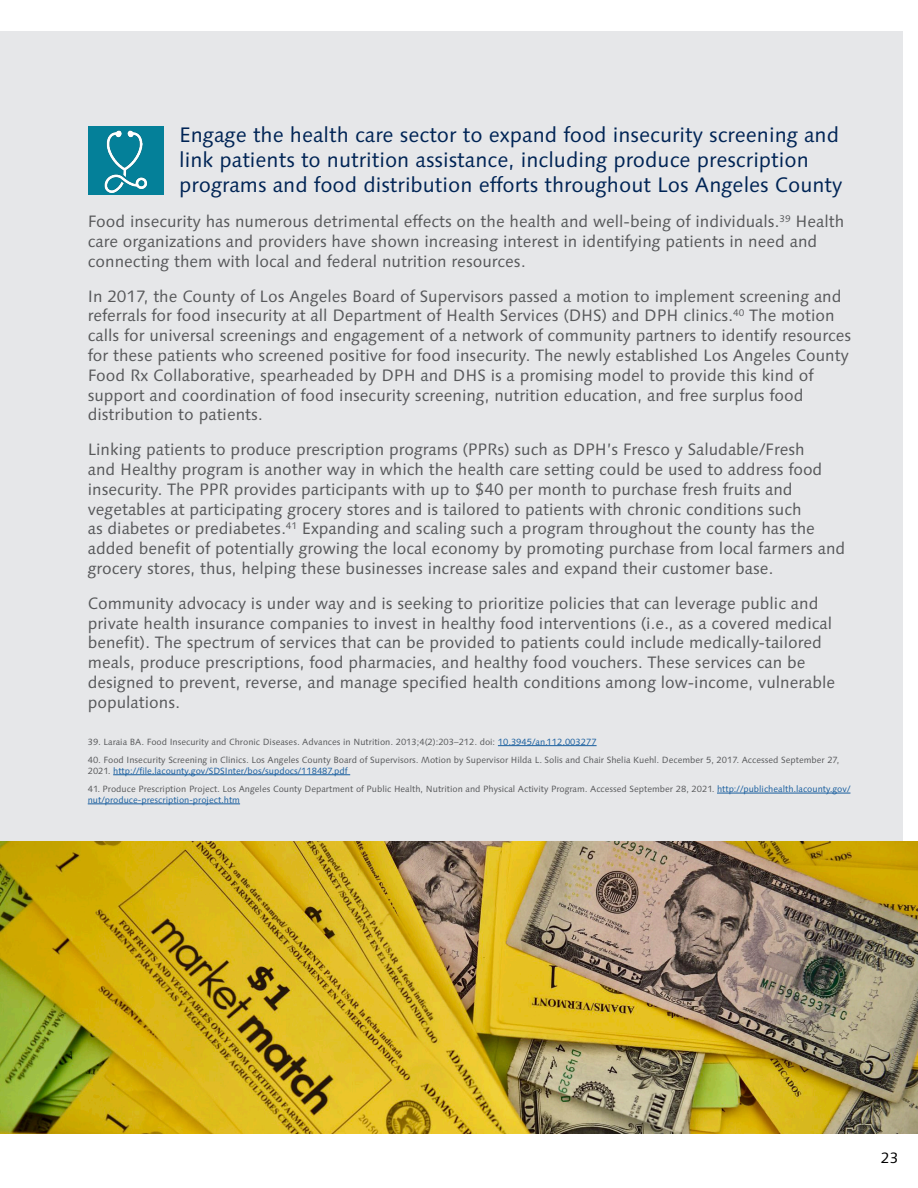
<style>
.page{position:relative;width:918px;height:1188px;background:#fff}
.page>*{position:absolute;margin:0;border:0;box-sizing:border-box;transform-origin:0 0}
.Subtitle{font:21px/25.2px "Linotype Syntax";color:#002455}
.text_area__b{font:16.5px/19.8px "Linotype Syntax";color:#57585a}
.t1{font:15px "Linotype Syntax";color:#000001}
.text_area__w{font:9px/10.8px "Linotype Syntax";color:#57585a}
.s1{color:#175d9e}
</style>
<div class="page">
<div style="left:0;top:32px;width:903px;height:1102px;background:#e6e7e9"></div>
<img style="left:1px;top:841px;width:917px;height:293px">
<div style="left:88px;top:126px;width:76px;height:69px;background:#048099"></div>
<img style="left:104px;top:131px;width:44px;height:61px">
<hr style="left:498px;top:745px;width:99px;height:1px;background:#175d9e">
<hr style="left:113px;top:775px;width:237px;height:1px;background:#175d9e">
<hr style="left:717px;top:793px;width:133px;height:1px;background:#175d9e">
<hr style="left:88px;top:804px;width:152px;height:1px;background:#175d9e">
<p class="Subtitle" style="left:179px;top:122px;width:665px">Engage the health care sector to expand food insecurity screening and link patients to nutrition assistance, including produce prescription programs and food distribution efforts throughout Los Angeles County</p>
<p class="text_area__b" style="left:88px;top:212px;width:758px">Food insecurity has numerous detrimental effects on the health and well-being of individuals.<sup>39</sup> Health care organizations and providers have shown increasing interest in identifying patients in need and connecting them with local and federal nutrition resources.</p>
<p class="text_area__b" style="left:88px;top:286px;width:765px">In 2017, the County of Los Angeles Board of Supervisors passed a motion to implement screening and referrals for food insecurity at all Department of Health Services (DHS) and DPH clinics.<sup>40</sup> The motion calls for universal screenings and engagement of a network of community partners to identify resources for these patients who screened positive for food insecurity. The newly established Los Angeles County Food Rx Collaborative, spearheaded by DPH and DHS is a promising model to provide this kind of support and coordination of food insecurity screening, nutrition education, and free surplus food distribution to patients.</p>
<p class="text_area__b" style="left:88px;top:440px;width:759px">Linking patients to produce prescription programs (PPRs) such as DPH’s Fresco y Saludable/Fresh<br>and Healthy program is another way in which the health care setting could be used to address food insecurity. The PPR provides participants with up to $40 per month to purchase fresh fruits and vegetables at participating grocery stores and is tailored to patients with chronic conditions such<br>as diabetes or prediabetes.<sup>41</sup> Expanding and scaling such a program throughout the county has the added benefit of potentially growing the local economy by promoting purchase from local farmers and grocery stores, thus, helping these businesses increase sales and expand their customer base.</p>
<p class="text_area__b" style="left:88px;top:593px;width:749px">Community advocacy is under way and is seeking to prioritize policies that can leverage public and private health insurance companies to invest in healthy food interventions (i.e., as a covered medical benefit). The spectrum of services that can be provided to patients could include medically-tailored meals, produce prescriptions, food pharmacies, and healthy food vouchers. These services can be designed to prevent, reverse, and manage specified health conditions among low-income, vulnerable populations.</p>
<p class="text_area__w" style="left:88px;top:736px;width:510px">39. Laraia BA. Food Insecurity and Chronic Diseases. Advances in Nutrition. 2013;4(2):203–212. doi: <span class="s1">10.3945/an.112.003277</span></p>
<p class="text_area__w" style="left:88px;top:755px;width:753px">40. Food Insecurity Screening in Clinics. Los Angeles County Board of Supervisors. Motion by Supervisor Hilda L. Solis and Chair Shelia Kuehl. December 5, 2017. Accessed September 27,<br>2021. <span class="s1">http://file.lacounty.gov/SDSInter/bos/supdocs/118487.pdf</span></p>
<p class="text_area__w" style="left:88px;top:784px;width:764px">41. Produce Prescription Project. Los Angeles County Department of Public Health, Nutrition and Physical Activity Program. Accessed September 28, 2021. <span class="s1">http://publichealth.lacounty.gov/ nut/produce-prescription-project.htm</span></p>
<p class="t1" style="left:881px;top:1149px;width:19px">23</p>
</div>
